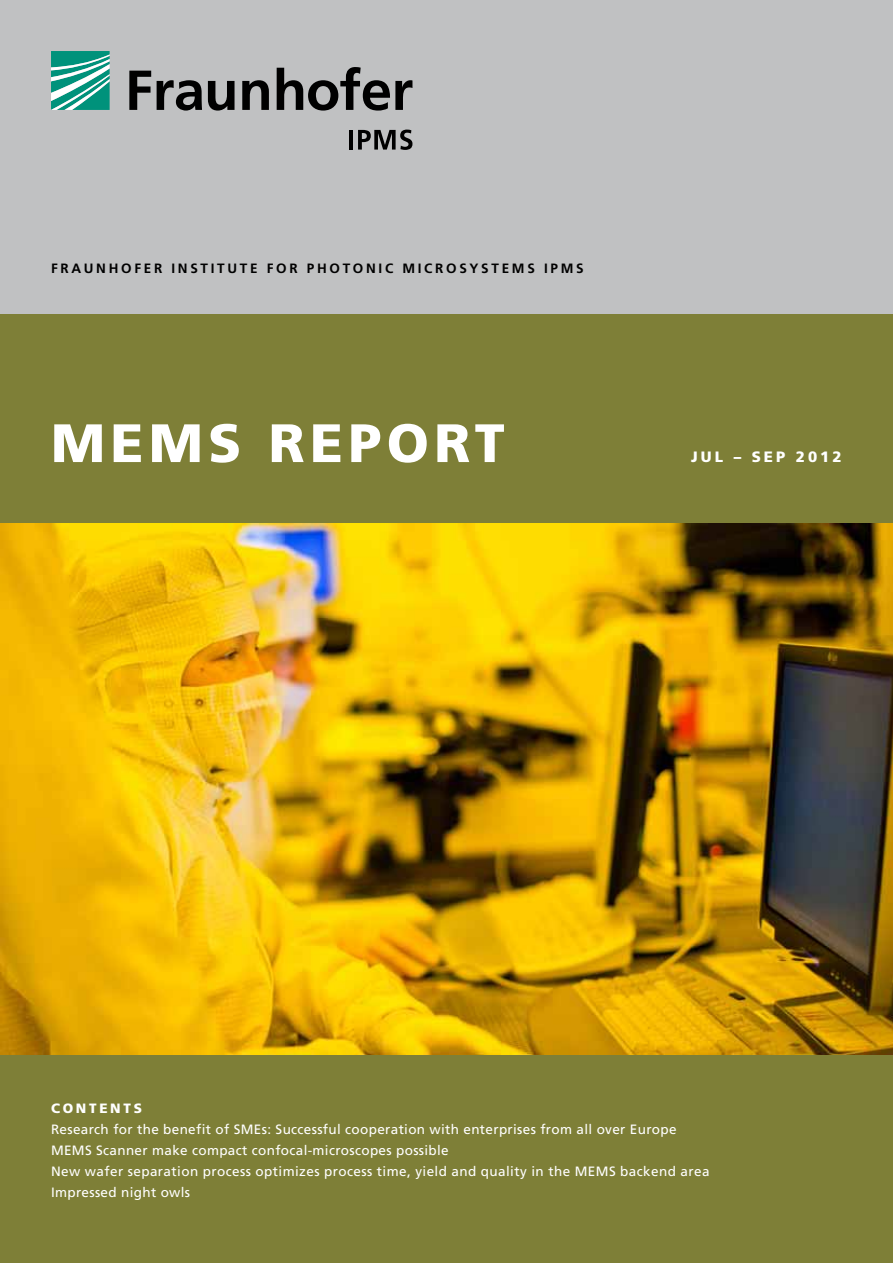
<style>
.page{position:relative;width:893px;height:1263px;background:#fff}
.page>*{position:absolute;margin:0;border:0;box-sizing:border-box;transform-origin:0 0}
.t1{font:900 54px "Frutiger LT Com";letter-spacing:.1em;color:#fff}
.t2{font:900 15px "Frutiger LT Com";letter-spacing:.2em;color:#fff}
.t3{font:13.5px/21px "Frutiger LT Com";letter-spacing:.025em;color:#fff}
.t4{font:700 13.5px "Frutiger LT Com";letter-spacing:.2em;color:#000}
.t5{font:900 13.5px "Frutiger LT Com";letter-spacing:.2em;color:#fff}
</style>
<div class="page">
<div style="left:0;top:0;width:893px;height:315px;background:#c0c1c2"></div>
<svg style="left:51px;top:51px;width:59px;height:59px;background:#4bb0a1"></svg>
<svg style="left:129px;top:67px;width:283px;height:44px"></svg>
<hr style="left:349px;top:130px;width:4px;height:20px;background:#000">
<svg style="left:358px;top:130px;width:54px;height:20px"></svg>
<div style="left:0;top:315px;width:893px;height:948px;background:#7e7f37"></div>
<img style="left:0;top:523px;width:893px;height:531px">
<p class="t4" style="left:51px;top:260px;width:533px">FRAUNHOF ER INSTI TUTE F OR PHOTONI C MI CROSYSTEM S IPMS</p>
<h1 class="t1" style="left:51px;top:411px;width:455px">MEMS REPORT</h1>
<p class="t2" style="left:691px;top:448px;width:152px">JUL – SEP 2012</p>
<p class="t5" style="left:51px;top:1100px;width:91px">CONTENTS</p>
<p class="t3" style="left:51px;top:1119px;width:660px">Research for the benefit of SMEs: Successful cooperation with enterprises from all over Europe MEMS Scanner make compact confocal-microscopes possible<br>New wafer separation process optimizes process time, yield and quality in the MEMS backend area Impressed night owls</p>
</div>
